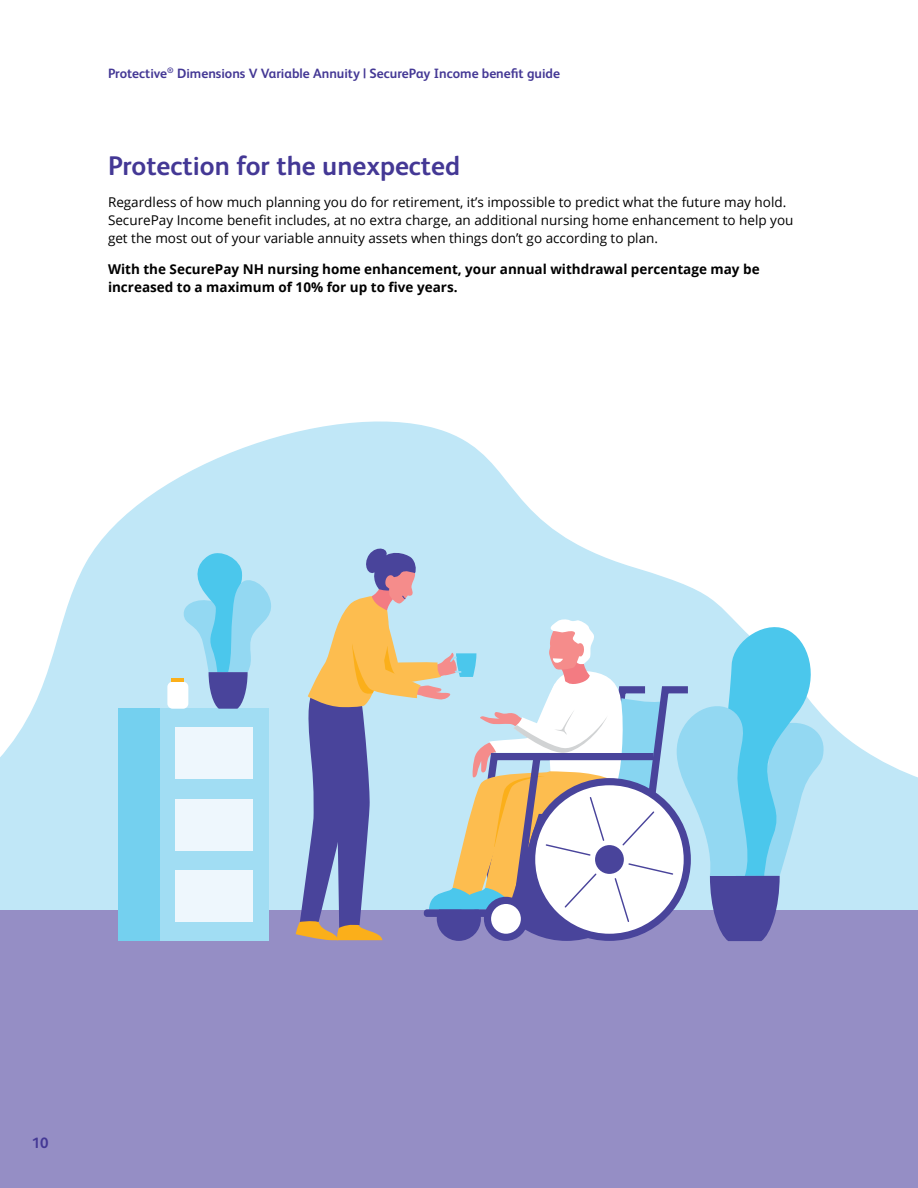
<style>
.page{position:relative;width:918px;height:1188px;background:#fff}
.page>*{position:absolute;margin:0;border:0;box-sizing:border-box;transform-origin:0 0}
.t1{font:700 27px "FS Albert Pro";color:#443895}
.t2{font:700 15px "FS Albert Pro";color:#443895}
.t3{font:13.5px/18px "Open Sans";color:#000}
.t4{font:700 13.5px/18px "Open Sans";color:#000}
.t5{font:700 13.5px "FS Albert Pro";color:#443895}
</style>
<div class="page">
<svg style="left:0;top:422px;width:918px;height:488px;fill:#c0e7f7"></svg>
<div style="left:0;top:910px;width:918px;height:278px;background:#958ec5"></div>
<div style="left:160px;top:709px;width:108px;height:232px;background:#a1ddf3"></div>
<div style="left:118px;top:709px;width:42px;height:232px;background:#74d0ef"></div>
<div style="left:176px;top:728px;width:77px;height:51px;background:#eef7fd"></div>
<div style="left:176px;top:799px;width:77px;height:51px;background:#eef7fd"></div>
<div style="left:176px;top:871px;width:77px;height:51px;background:#eef7fd"></div>
<div style="left:167px;top:682px;width:21px;height:27px;background:#fff;border-radius:5px"></div>
<hr style="left:172px;top:678px;width:12px;height:4px;background:#fbaf1a">
<svg style="left:183px;top:548px;width:91px;height:161px"></svg>
<svg style="left:296px;top:544px;width:528px;height:397px"></svg>
<p class="t5" style="left:108px;top:64px;width:454px">Protective<sup>®</sup> Dimensions V Variable Annuity | SecurePay Income benefit guide</p>
<h1 class="t1" style="left:108px;top:147px;width:354px">Protection for the unexpected</h1>
<p class="t3" style="left:108px;top:193px;width:687px">Regardless of how much planning you do for retirement, it’s impossible to predict what the future may hold.<br>SecurePay Income benefit includes, at no extra charge, an additional nursing home enhancement to help you get the most out of your variable annuity assets when things don’t go according to plan.</p>
<p class="t4" style="left:108px;top:260px;width:653px">With the SecurePay NH nursing home enhancement, your annual withdrawal percentage may be increased to a maximum of 10% for up to five years.</p>
<p class="t2" style="left:32px;top:1132px;width:18px">10</p>
</div>
